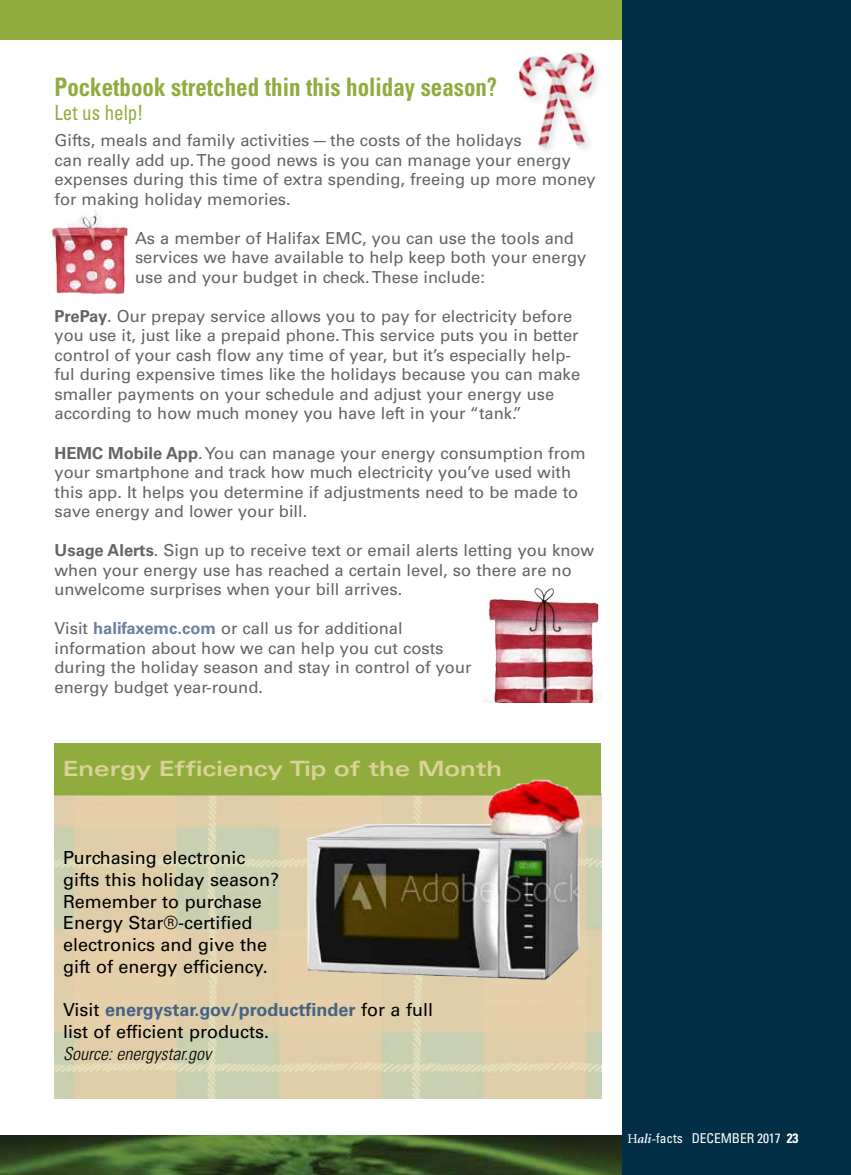
<style>
.page{position:relative;width:851px;height:1175px;background:#fff}
.page>*{position:absolute;margin:0;border:0;box-sizing:border-box;transform-origin:0 0}
.t1{font:700 condensed 25.5px "Univers";color:#91ac3e;scale:.9 1}
.t2{font:700 expanded 21px "Univers";color:#dad298}
.t3{font:condensed 21px "Univers";color:#91ac3e;scale:.9 1}
.t4{font:18px/21.8px "Univers";color:#000}
.t5{font:italic 300 condensed 18px "Univers";color:#000}
.t6{font:16.5px/19.5px "Univers";color:#636466}
.t7{font:condensed 13.5px "Univers";letter-spacing:-.005em;color:#fff}
.s1{font-weight:700}
.s2{font-weight:700;color:#6e7f9a}
.s3{font-weight:700;color:#456485}
.s4{font-family:"Minion";font-stretch:normal}
.s5{font-family:"Minion";font-weight:600;font-style:italic;font-stretch:normal}
</style>
<div class="page">
<img style="left:0;top:1135px;width:622px;height:39px">
<div style="left:0;top:0;width:622px;height:40px;background:#91ac3e"></div>
<div style="left:622px;top:0;width:228px;height:1174px;background:#032f46"></div>
<div style="left:54px;top:743px;width:547px;height:52px;background:#91ac3e"></div>
<svg style="left:54px;top:795px;width:547px;height:303px;background:#dbcfac"></svg>
<img style="left:297px;top:779px;width:305px;height:208px">
<img style="left:593px;top:62px;width:5px;height:31px">
<img style="left:518px;top:52px;width:75px;height:99px">
<img style="left:483px;top:588px;width:116px;height:114px">
<img style="left:51px;top:210px;width:78px;height:85px">
<h1 class="t1" style="left:55px;top:71px;width:493px">Pocketbook stretched thin this holiday season?</h1>
<p class="t3" style="left:55px;top:99px;width:100px">Let us help!</p>
<p class="t6" style="left:55px;top:131px;width:542px">Gifts, meals and family activities—the costs of the holidays<br>can really add up. The good news is you can manage your energy expenses during this time of extra spending, freeing up more money for making holiday memories.</p>
<p class="t6" style="left:135px;top:228px;width:453px">As a member of Halifax EMC, you can use the tools and services we have available to help keep both your energy use and your budget in check. These include:</p>
<p class="t6" style="left:55px;top:306px;width:527px"><span class="s1">PrePay</span>. Our prepay service allows you to pay for electricity before you use it, just like a prepaid phone. This service puts you in better control of your cash flow any time of year, but it’s especially help&shy;ful during expensive times like the holidays because you can make smaller payments on your schedule and adjust your energy use according to how much money you have left in your “tank.”</p>
<p class="t6" style="left:55px;top:443px;width:532px"><span class="s1">HEMC Mobile App</span>. You can manage your energy consumption from your smartphone and track how much electricity you’ve used with this app. It helps you determine if adjustments need to be made to save energy and lower your bill.</p>
<p class="t6" style="left:55px;top:540px;width:541px"><span class="s1">Usage Alerts</span>. Sign up to receive text or email alerts letting you know when your energy use has reached a certain level, so there are no unwelcome surprises when your bill arrives.</p>
<p class="t6" style="left:55px;top:618px;width:418px">Visit <span class="s2">halifaxemc.com</span> or call us for additional information about how we can help you cut costs during the holiday season and stay in control of your energy budget year-round.</p>
<p class="t2" style="left:63px;top:756px;width:440px">Energy Efficiency Tip of the Month</p>
<p class="t4" style="left:63px;top:847px;width:218px">Purchasing electronic gifts this holiday season?<br>Remember to purchase<br>Energy Star®-certified electronics and give the gift of energy efficiency.</p>
<p class="t4" style="left:63px;top:999px;width:371px">Visit <span class="s3">energystar.gov/productfinder</span> for a full list of efficient products.</p>
<p class="t5" style="left:63px;top:1042px;width:150px">Source: energystar.gov</p>
<p class="t7" style="left:627px;top:1129px;width:173px"><span class="s4">H</span><span class="s5">ali-</span>facts DECEMBER 2017 <span class="s1">23</span></p>
</div>
